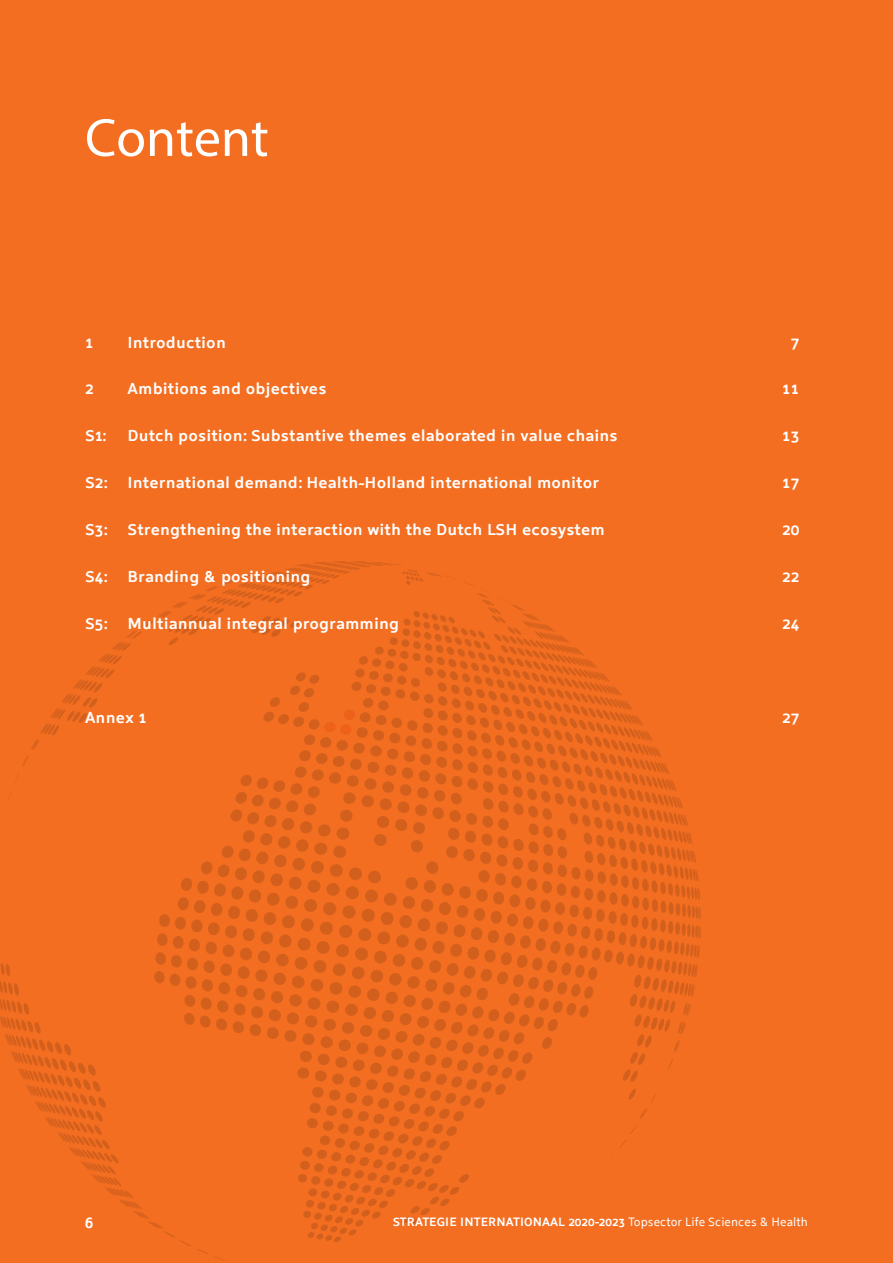
<style>
.page{position:relative;width:893px;height:1263px;background:#f36e21}
.page>*{position:absolute;margin:0;border:0;box-sizing:border-box;transform-origin:0 0}
.titel{font:54px "Myriad Pro";color:#fff}
.paragraafkop{font:700 15.75px "Holland Sans";color:#fff}
.t1{font:700 15px "Holland Sans";color:#fff}
.t2{font:700 12px "Holland Sans";color:#fff}
.s1{font-weight:400}
</style>
<div class="page">
<img style="left:0;top:561px;width:700px;height:700px">
<p class="titel" style="left:85px;top:105px;width:185px">Content</p>
<p class="paragraafkop" style="left:85px;top:329px;width:10px">1</p>
<p class="paragraafkop" style="left:128px;top:329px;width:100px">Introduction</p>
<p class="paragraafkop" style="left:791px;top:329px;width:10px">7</p>
<p class="paragraafkop" style="left:85px;top:376px;width:10px">2</p>
<p class="paragraafkop" style="left:128px;top:376px;width:201px">Ambitions and objectives</p>
<p class="paragraafkop" style="left:782px;top:376px;width:19px">11</p>
<p class="paragraafkop" style="left:85px;top:423px;width:24px">S1:</p>
<p class="paragraafkop" style="left:128px;top:423px;width:492px">Dutch position: Substantive themes elaborated in value chains</p>
<p class="paragraafkop" style="left:782px;top:423px;width:19px">13</p>
<p class="paragraafkop" style="left:85px;top:470px;width:516px">S2: International demand: Health~Holland international monitor</p>
<p class="paragraafkop" style="left:782px;top:470px;width:19px">17</p>
<p class="paragraafkop" style="left:85px;top:517px;width:521px">S3: Strengthening the interaction with the Dutch LSH ecosystem</p>
<p class="paragraafkop" style="left:782px;top:517px;width:19px">20</p>
<p class="paragraafkop" style="left:85px;top:563px;width:227px">S4: Branding &amp; positioning</p>
<p class="paragraafkop" style="left:782px;top:563px;width:19px">22</p>
<p class="paragraafkop" style="left:85px;top:610px;width:315px">S5: Multiannual integral programming</p>
<p class="paragraafkop" style="left:782px;top:610px;width:19px">24</p>
<p class="paragraafkop" style="left:85px;top:704px;width:64px">Annex 1</p>
<p class="paragraafkop" style="left:782px;top:704px;width:19px">27</p>
<p class="t1" style="left:85px;top:1210px;width:10px">6</p>
<p class="t2" style="left:393px;top:1212px;width:417px">STRATEGIE INTERNATIONAAL 2020-2023 <span class="s1">Topsector Life Sciences &amp; Health</span></p>
</div>
